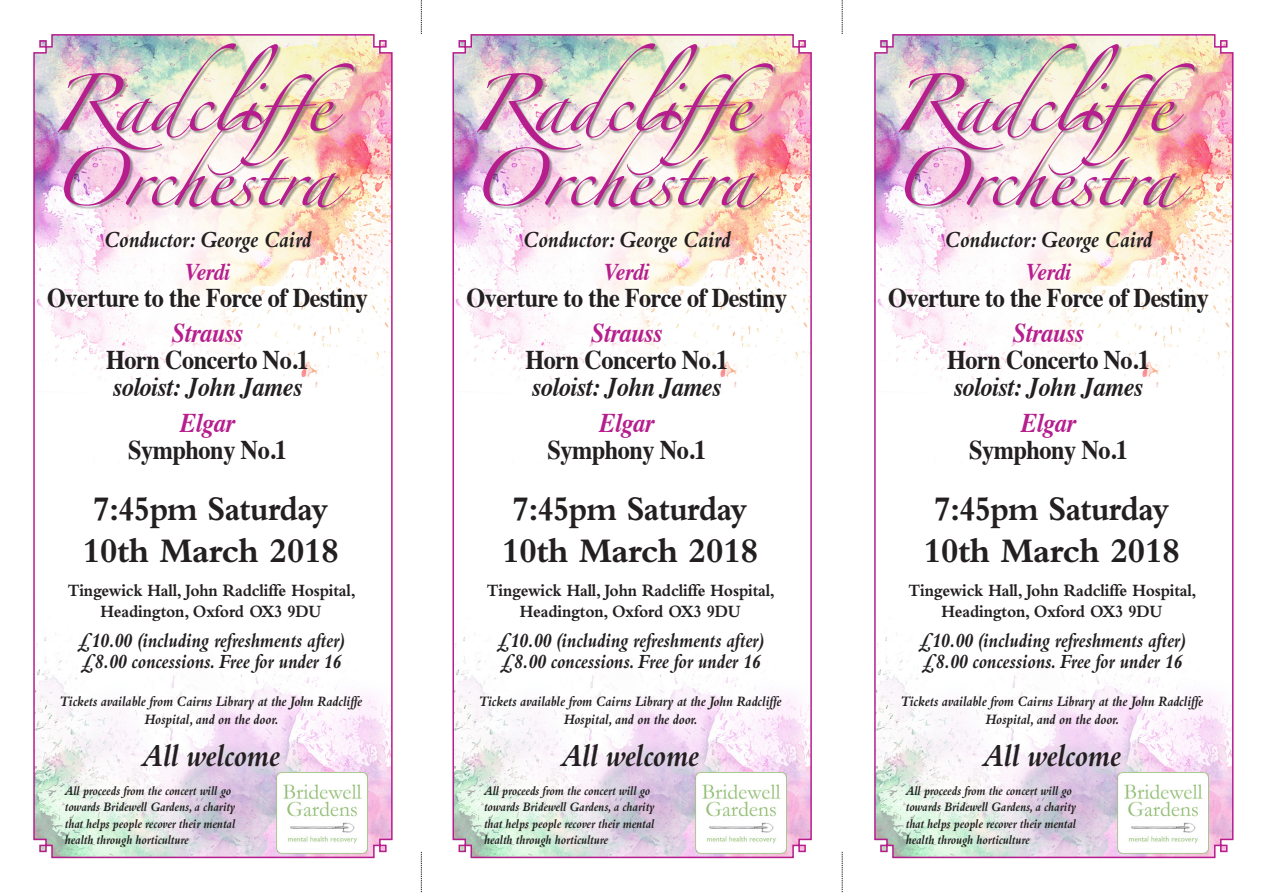
<style>
.page{position:relative;width:1263px;height:893px;background:#fff}
.page>*{position:absolute;margin:0;border:0;box-sizing:border-box;transform-origin:0 0}
.t1{font:51.3px/74.6px "Zapfino";letter-spacing:-.02em;color:#b61d8d}
.t2{font:700 36px/42px "Bembo";letter-spacing:-.02em;color:#231f20;text-align:center;scale:.9 1}
.t3{font:italic 700 33px "Bembo";letter-spacing:-.01em;color:#231f20;scale:.9 1}
.t4{font:700 27px/27px "Times";letter-spacing:-.02em;color:#231f20;text-align:center;scale:.9 1}
.t5{font:italic 700 27px/27px "Times";letter-spacing:-.02em;color:#231f20;text-align:center;scale:.9 1}
.t6{font:italic 700 24px "Bembo";letter-spacing:-.01em;color:#231f20;scale:.9 1}
.t7{font:italic 700 24px "Times";letter-spacing:-.02em;color:#b61d8d;scale:.9 1}
.t8{font:italic 700 21px/21px "Bembo";letter-spacing:-.01em;color:#231f20;scale:.9 1}
.t9{font:700 18px/21px "Bembo";letter-spacing:-.01em;color:#231f20;text-align:center;scale:.9 1}
.t10{font:italic 700 15px/18px "Bembo";letter-spacing:-.01em;color:#231f20;text-align:center;scale:.9 1}
.t11{font:italic 700 13.5px/16.5px "Bembo";letter-spacing:-.01em;color:#231f20;scale:.9 1}
.s1{color:#b61d8d}
.s2{font-style:normal}
.s3{font-style:italic;color:#b61d8d}
</style>
<div class="page">
<svg style="left:421px;top:0;width:1px;height:34px"></svg>
<svg style="left:421px;top:852px;width:1px;height:41px"></svg>
<svg style="left:842px;top:0;width:1px;height:34px"></svg>
<svg style="left:842px;top:852px;width:1px;height:41px"></svg>
<img style="left:33px;top:34px;width:360px;height:825px">
<img style="left:452px;top:34px;width:360px;height:825px">
<img style="left:874px;top:34px;width:360px;height:825px">
<p class="t1" style="left:49px;top:75px;width:357px">Ra dc liffe<br>Orchestra</p>
<p class="t6" style="left:104px;top:227px;width:232px">Conductor: George Caird</p>
<p class="t7" style="left:185px;top:249px;width:52px">Verdi</p>
<p class="t4" style="left:47px;top:281px;width:358px">Overture to the Force of Destiny</p>
<p class="t5" style="left:106px;top:317px;width:227px"><span class="s1">Strauss<br></span><span class="s2">Horn Concerto No.1 </span>soloist: John James</p>
<p class="t4" style="left:128px;top:406px;width:178px"><span class="s3">Elgar<br></span>Symphony No.1</p>
<p class="t2" style="left:83px;top:488px;width:287px">7:45pm Saturday<br>10th March 2018</p>
<p class="t9" style="left:68px;top:580px;width:322px">Tingewick Hall, John Radcliffe Hospital,<br>Headington, Oxford OX3 9DU</p>
<p class="t8" style="left:77px;top:630px;width:299px">£10.00 (including refreshments after) £8.00 concessions. Free for under 16</p>
<p class="t10" style="left:60px;top:692px;width:338px">Tickets available from Cairns Library at the John Radcliffe<br>Hospital, and on the door.</p>
<p class="t3" style="left:142px;top:738px;width:155px">All welcome</p>
<p class="t11" style="left:65px;top:782px;width:191px">All proceeds from the concert will go towards Bridewell Gardens, a charity that helps people recover their mental health through horticulture</p>
<p class="t1" style="left:468px;top:75px;width:357px">Ra dc liffe<br>Orchestra</p>
<p class="t6" style="left:523px;top:227px;width:232px">Conductor: George Caird</p>
<p class="t7" style="left:604px;top:249px;width:52px">Verdi</p>
<p class="t4" style="left:466px;top:281px;width:358px">Overture to the Force of Destiny</p>
<p class="t5" style="left:525px;top:317px;width:227px"><span class="s1">Strauss<br></span><span class="s2">Horn Concerto No.1 </span>soloist: John James</p>
<p class="t4" style="left:547px;top:406px;width:178px"><span class="s3">Elgar<br></span>Symphony No.1</p>
<p class="t2" style="left:502px;top:488px;width:287px">7:45pm Saturday<br>10th March 2018</p>
<p class="t9" style="left:487px;top:580px;width:322px">Tingewick Hall, John Radcliffe Hospital,<br>Headington, Oxford OX3 9DU</p>
<p class="t8" style="left:496px;top:630px;width:299px">£10.00 (including refreshments after) £8.00 concessions. Free for under 16</p>
<p class="t10" style="left:479px;top:692px;width:338px">Tickets available from Cairns Library at the John Radcliffe<br>Hospital, and on the door.</p>
<p class="t3" style="left:561px;top:738px;width:155px">All welcome</p>
<p class="t11" style="left:484px;top:782px;width:191px">All proceeds from the concert will go towards Bridewell Gardens, a charity that helps people recover their mental health through horticulture</p>
<p class="t1" style="left:889px;top:75px;width:357px">Ra dc liffe<br>Orchestra</p>
<p class="t6" style="left:945px;top:227px;width:232px">Conductor: George Caird</p>
<p class="t7" style="left:1026px;top:249px;width:52px">Verdi</p>
<p class="t4" style="left:888px;top:281px;width:358px">Overture to the Force of Destiny</p>
<p class="t5" style="left:947px;top:317px;width:227px"><span class="s1">Strauss<br></span><span class="s2">Horn Concerto No.1 </span>soloist: John James</p>
<p class="t4" style="left:969px;top:406px;width:178px"><span class="s3">Elgar<br></span>Symphony No.1</p>
<p class="t2" style="left:923px;top:488px;width:287px">7:45pm Saturday<br>10th March 2018</p>
<p class="t9" style="left:909px;top:580px;width:322px">Tingewick Hall, John Radcliffe Hospital,<br>Headington, Oxford OX3 9DU</p>
<p class="t8" style="left:918px;top:630px;width:299px">£10.00 (including refreshments after) £8.00 concessions. Free for under 16</p>
<p class="t10" style="left:900px;top:692px;width:338px">Tickets available from Cairns Library at the John Radcliffe<br>Hospital, and on the door.</p>
<p class="t3" style="left:983px;top:738px;width:155px">All welcome</p>
<p class="t11" style="left:906px;top:782px;width:191px">All proceeds from the concert will go towards Bridewell Gardens, a charity that helps people recover their mental health through horticulture</p>
</div>
